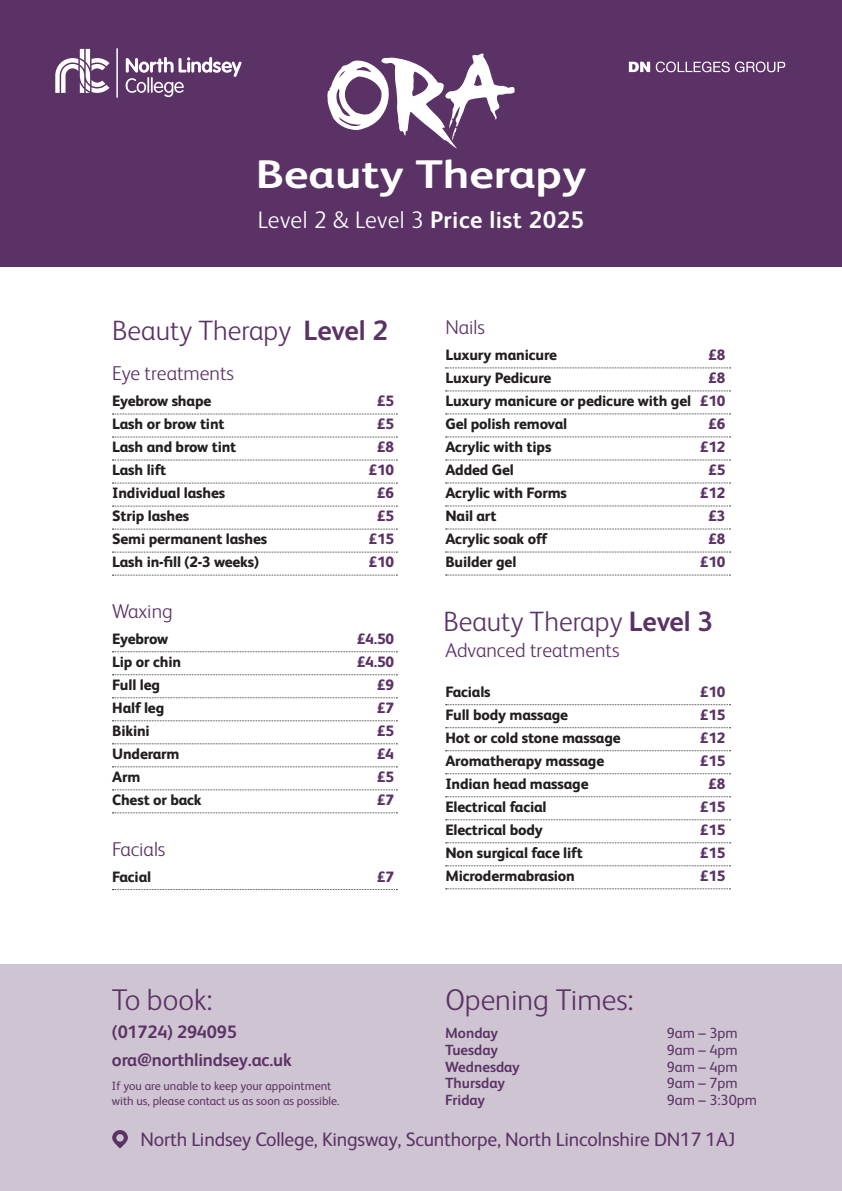
<style>
.page{position:relative;width:842px;height:1191px;background:#fff}
.page>*{position:absolute;margin:0;border:0;box-sizing:border-box;transform-origin:0 0}
.t1{font:700 40px "FS Albert";color:#fff;scale:1.19 1}
.t2{font:300 30px "FS Albert";color:#5b3266}
.t3{font:300 28px "FS Albert";color:#5b3266}
.t4{font:300 24px "FS Albert";letter-spacing:.01em;color:#fff}
.t5{font:300 20px "FS Albert";color:#5b3266}
.t6{font:19.5px "FS Albert";letter-spacing:-.01em;color:#5b3266}
.t7{font:700 18px/28px "FS Albert";letter-spacing:-.01em;color:#5b3266}
.t8{font:800 15px/23px "FS Albert";letter-spacing:-.01em;color:#231f20;text-align:justify}
.t9{font:800 15px "FS Albert";letter-spacing:-.01em;color:#5b3266}
.t10{font:14.7px/16.9px "FS Albert";color:#5b3266}
.t11{font:700 14.7px/16.9px "FS Albert";color:#5b3266}
.t12{font:12px/14.4px "FS Albert";color:#5b3266}
.s1{font-weight:700}
.s2{color:#5b3266}
</style>
<div class="page">
<svg style="left:112px;top:414px;width:285px;height:1px"></svg>
<svg style="left:112px;top:437px;width:285px;height:1px"></svg>
<svg style="left:112px;top:460px;width:285px;height:1px"></svg>
<svg style="left:112px;top:483px;width:285px;height:1px"></svg>
<svg style="left:112px;top:506px;width:285px;height:1px"></svg>
<svg style="left:112px;top:529px;width:285px;height:1px"></svg>
<svg style="left:112px;top:552px;width:285px;height:1px"></svg>
<svg style="left:112px;top:575px;width:285px;height:1px"></svg>
<svg style="left:112px;top:651px;width:285px;height:1px"></svg>
<svg style="left:112px;top:674px;width:285px;height:1px"></svg>
<svg style="left:112px;top:697px;width:285px;height:1px"></svg>
<svg style="left:112px;top:720px;width:285px;height:1px"></svg>
<svg style="left:112px;top:743px;width:285px;height:1px"></svg>
<svg style="left:112px;top:766px;width:285px;height:1px"></svg>
<svg style="left:112px;top:789px;width:285px;height:1px"></svg>
<svg style="left:112px;top:812px;width:285px;height:1px"></svg>
<svg style="left:112px;top:889px;width:285px;height:1px"></svg>
<svg style="left:446px;top:368px;width:284px;height:1px"></svg>
<svg style="left:446px;top:391px;width:284px;height:1px"></svg>
<svg style="left:446px;top:414px;width:284px;height:1px"></svg>
<svg style="left:446px;top:437px;width:284px;height:1px"></svg>
<svg style="left:446px;top:460px;width:284px;height:1px"></svg>
<svg style="left:446px;top:483px;width:284px;height:1px"></svg>
<svg style="left:446px;top:506px;width:284px;height:1px"></svg>
<svg style="left:446px;top:529px;width:284px;height:1px"></svg>
<svg style="left:446px;top:552px;width:284px;height:1px"></svg>
<svg style="left:446px;top:575px;width:284px;height:1px"></svg>
<svg style="left:446px;top:704px;width:284px;height:1px"></svg>
<svg style="left:446px;top:727px;width:284px;height:1px"></svg>
<svg style="left:446px;top:750px;width:284px;height:1px"></svg>
<svg style="left:446px;top:773px;width:284px;height:1px"></svg>
<svg style="left:446px;top:796px;width:284px;height:1px"></svg>
<svg style="left:446px;top:819px;width:284px;height:1px"></svg>
<svg style="left:446px;top:842px;width:284px;height:1px"></svg>
<svg style="left:446px;top:865px;width:284px;height:1px"></svg>
<svg style="left:446px;top:888px;width:284px;height:1px"></svg>
<div style="left:0;top:0;width:842px;height:266px;background:#5b3266"></div>
<div style="left:0;top:964px;width:842px;height:227px;background:#cfc4d1"></div>
<svg style="left:112px;top:1130px;width:16px;height:18px"></svg>
<svg style="left:327px;top:53px;width:188px;height:96px"></svg>
<svg style="left:55px;top:49px;width:55px;height:44px"></svg>
<svg style="left:126px;top:57px;width:116px;height:40px"></svg>
<hr style="left:116px;top:48px;width:2px;height:50px;background:#fff">
<svg style="left:629px;top:62px;width:156px;height:10px"></svg>
<h1 class="t1" style="left:256px;top:148px;width:279px">Beauty Therapy</h1>
<h3 class="t4" style="left:258px;top:204px;width:328px">Level 2 &amp; Level 3 <span class="s1">Price list 2025</span></h3>
<h3 class="t3" style="left:112px;top:312px;width:278px">Beauty Therapy <span class="s1">Level 2</span></h3>
<h3 class="t5" style="left:445px;top:314px;width:41px">Nails</h3>
<p class="t8" style="left:445px;top:342px;width:113px">Luxury manicure</p>
<p class="t9" style="left:708px;top:344px;width:18px">£8</p>
<p class="t8" style="left:445px;top:365px;width:108px">Luxury Pedicure</p>
<h3 class="t5" style="left:112px;top:360px;width:124px">Eye treatments</h3>
<p class="t8" style="left:112px;top:388px;width:101px">Eyebrow shape</p>
<p class="t9" style="left:377px;top:390px;width:18px">£5</p>
<p class="t8" style="left:112px;top:411px;width:114px">Lash or brow tint</p>
<p class="t9" style="left:377px;top:413px;width:18px">£5</p>
<p class="t8" style="left:112px;top:434px;width:126px">Lash and brow tint</p>
<p class="t9" style="left:377px;top:436px;width:18px">£8</p>
<p class="t8" style="left:112px;top:457px;width:56px">Lash lift</p>
<p class="t9" style="left:369px;top:459px;width:27px">£10</p>
<p class="t8" style="left:112px;top:480px;width:115px">Individual lashes</p>
<p class="t9" style="left:377px;top:482px;width:18px">£6</p>
<p class="t8" style="left:112px;top:503px;width:79px">Strip lashes</p>
<p class="t9" style="left:377px;top:505px;width:18px">£5</p>
<p class="t8" style="left:112px;top:526px;width:157px">Semi permanent lashes</p>
<p class="t9" style="left:369px;top:528px;width:27px">£15</p>
<p class="t8" style="left:112px;top:550px;width:148px">Lash in-fill (2-3 weeks)</p>
<p class="t9" style="left:369px;top:551px;width:27px">£10</p>
<h3 class="t5" style="left:112px;top:598px;width:62px">Waxing</h3>
<p class="t8" style="left:112px;top:626px;width:58px">Eyebrow</p>
<p class="t9" style="left:357px;top:627px;width:39px">£4.50</p>
<p class="t8" style="left:112px;top:649px;width:71px">Lip or chin</p>
<p class="t9" style="left:357px;top:650px;width:39px">£4.50</p>
<p class="t8" style="left:112px;top:672px;width:49px">Full leg</p>
<p class="t9" style="left:377px;top:674px;width:18px">£9</p>
<p class="t8" style="left:112px;top:695px;width:54px">Half leg</p>
<p class="t9" style="left:377px;top:697px;width:18px">£7</p>
<p class="t8" style="left:112px;top:718px;width:39px">Bikini</p>
<p class="t9" style="left:377px;top:720px;width:18px">£5</p>
<p class="t8" style="left:112px;top:741px;width:69px">Underarm</p>
<p class="t9" style="left:377px;top:743px;width:18px">£4</p>
<p class="t8" style="left:112px;top:764px;width:30px">Arm</p>
<p class="t9" style="left:377px;top:766px;width:18px">£5</p>
<p class="t8" style="left:112px;top:787px;width:91px">Chest or back</p>
<p class="t9" style="left:377px;top:789px;width:18px">£7</p>
<h3 class="t5" style="left:112px;top:835px;width:55px">Facials</h3>
<p class="t8" style="left:112px;top:864px;width:41px">Facial</p>
<p class="t9" style="left:377px;top:865px;width:18px">£7</p>
<p class="t8" style="left:445px;top:365px;width:282px;text-indent:263px"><span class="s2">£8<br></span>Luxury manicure or pedicure with gel <span class="s2">£10<br></span>Gel polish removal</p>
<p class="t9" style="left:708px;top:413px;width:18px">£6</p>
<p class="t8" style="left:445px;top:434px;width:108px">Acrylic with tips</p>
<p class="t9" style="left:700px;top:436px;width:27px">£12</p>
<p class="t8" style="left:445px;top:457px;width:70px">Added Gel</p>
<p class="t9" style="left:708px;top:459px;width:18px">£5</p>
<p class="t8" style="left:445px;top:480px;width:123px">Acrylic with Forms</p>
<p class="t9" style="left:700px;top:482px;width:27px">£12</p>
<p class="t8" style="left:445px;top:503px;width:53px">Nail art</p>
<p class="t9" style="left:708px;top:505px;width:18px">£3</p>
<p class="t8" style="left:445px;top:526px;width:103px">Acrylic soak off</p>
<p class="t9" style="left:708px;top:528px;width:18px">£8</p>
<p class="t8" style="left:445px;top:549px;width:73px">Builder gel</p>
<p class="t9" style="left:700px;top:551px;width:27px">£10</p>
<h3 class="t3" style="left:443px;top:603px;width:271px">Beauty Therapy <span class="s1">Level 3</span></h3>
<h3 class="t5" style="left:445px;top:636px;width:176px">Advanced treatments</h3>
<p class="t8" style="left:445px;top:679px;width:47px">Facials</p>
<p class="t9" style="left:700px;top:680px;width:27px">£10</p>
<p class="t8" style="left:445px;top:702px;width:124px">Full body massage</p>
<p class="t9" style="left:700px;top:703px;width:27px">£15</p>
<p class="t8" style="left:445px;top:725px;width:177px">Hot or cold stone massage</p>
<p class="t9" style="left:700px;top:726px;width:27px">£12</p>
<p class="t8" style="left:445px;top:748px;width:160px">Aromatherapy massage</p>
<p class="t9" style="left:700px;top:749px;width:27px">£15</p>
<p class="t8" style="left:445px;top:771px;width:145px">Indian head massage</p>
<p class="t9" style="left:708px;top:772px;width:18px">£8</p>
<p class="t8" style="left:445px;top:794px;width:103px">Electrical facial</p>
<p class="t9" style="left:700px;top:795px;width:27px">£15</p>
<p class="t8" style="left:445px;top:817px;width:99px">Electrical body</p>
<p class="t9" style="left:700px;top:818px;width:27px">£15</p>
<p class="t8" style="left:445px;top:840px;width:139px">Non surgical face lift</p>
<p class="t9" style="left:700px;top:841px;width:27px">£15</p>
<p class="t8" style="left:445px;top:863px;width:131px">Microdermabrasion</p>
<p class="t9" style="left:700px;top:864px;width:27px">£15</p>
<h2 class="t2" style="left:112px;top:979px;width:102px">To book:</h2>
<p class="t7" style="left:112px;top:1016px;width:181px">(01724) 294095 ora@northlindsey.ac.uk</p>
<p class="t12" style="left:112px;top:1078px;width:229px">If you are unable to keep your appointment with us, please contact us as soon as possible.</p>
<h2 class="t2" style="left:445px;top:979px;width:190px">Opening Times:</h2>
<p class="t11" style="left:445px;top:1023px;width:76px">Monday<br>Tuesday<br>Wednesday<br>Thursday<br>Friday</p>
<p class="t10" style="left:667px;top:1023px;width:92px">9am – 3pm<br>9am – 4pm<br>9am – 4pm<br>9am – 7pm<br>9am – 3:30pm</p>
<h3 class="t6" style="left:141px;top:1126px;width:596px">North Lindsey College, Kingsway, Scunthorpe, North Lincolnshire DN17 1AJ</h3>
</div>
